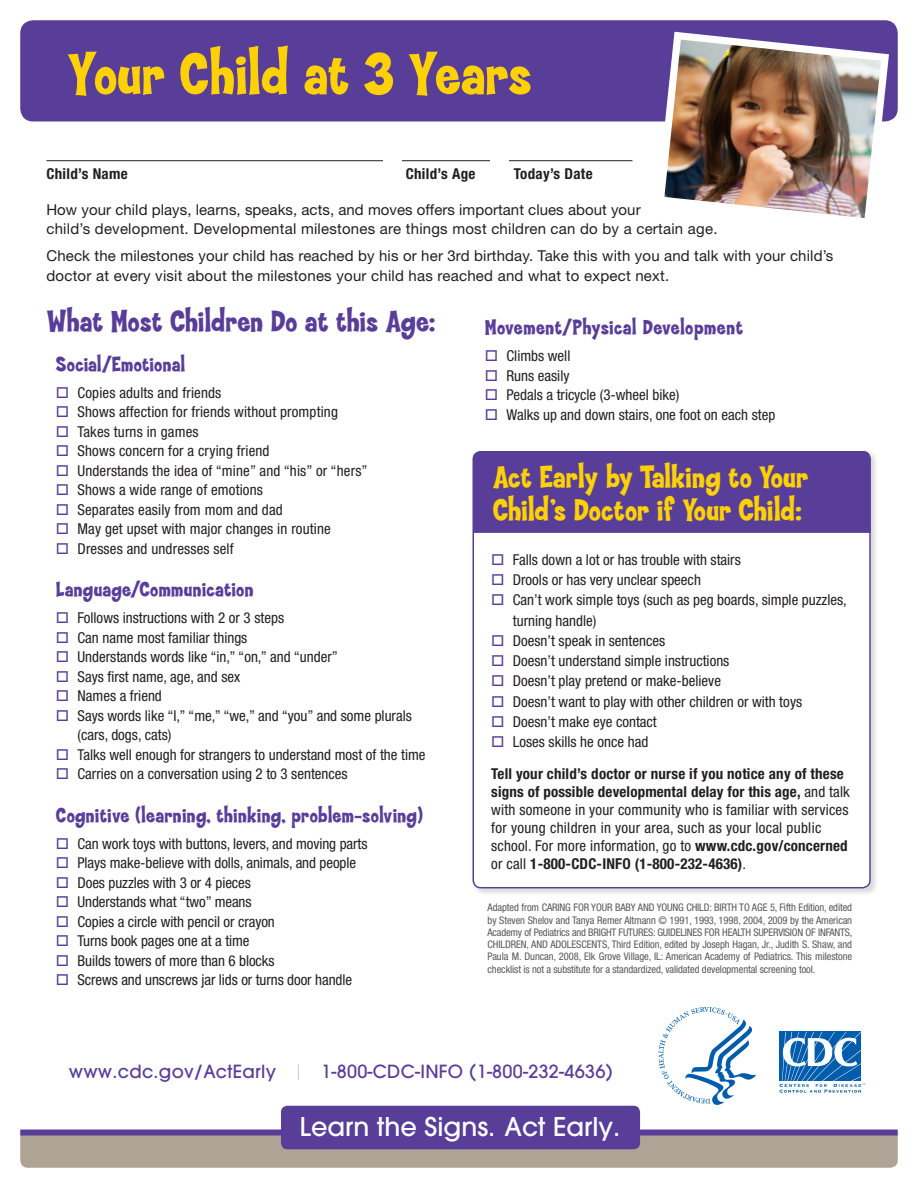
<style>
.page{position:relative;width:918px;height:1188px;background:#fff}
.page>*{position:absolute;margin:0;border:0;box-sizing:border-box;transform-origin:0 0}
.t1{font:800 61.5px "Coop";color:#fed105}
.t2{font:800 32.25px/32.2px "Coop";letter-spacing:-.005em;color:#fed105}
.t3{font:800 31.5px "Coop";color:#593e99}
.t4{font:500 25.65px "Avant Garde";color:#fff}
.t5{font:800 21.75px "Coop";letter-spacing:.015em;color:#593e99}
.t6{font:500 18px "Avant Garde";letter-spacing:.015em;color:#593e99}
.t7{font:condensed 15px/18px "Helvetica Neue";color:#231f20}
.t8{font:15px/19.5px "Helvetica Neue";letter-spacing:.01em;color:#231f20}
.t9{font:700 condensed 15px/31.5px "Helvetica Neue";letter-spacing:.015em;color:#231f20}
.t10{font:condensed 10.5px/12.1px "Helvetica Neue";letter-spacing:-.01em;color:#57585a;text-align:justify}
.s1{color:#593e99}
.s2{font-weight:400}
.s3{font-weight:700}
.s4{font-weight:200;color:#9c8dc3}
</style>
<div class="page">
<div style="left:20px;top:20px;width:878px;height:102px;background:#593e99;border-radius:13px"></div>
<hr style="left:46px;top:160px;width:586px;height:1px;background:#231f20">
<svg style="left:656px;top:32px;width:233px;height:90px"></svg>
<img style="left:664px;top:40px;width:217px;height:178px">
<div style="left:383px;top:155px;width:19px;height:13px;background:#fff"></div>
<div style="left:490px;top:155px;width:19px;height:12px;background:#fff"></div>
<div style="left:472px;top:450px;width:406px;height:446px;background:#231f20;opacity:.17"></div>
<div style="left:473px;top:451px;width:398px;height:437px;background:#fff;border-radius:8px"></div>
<div style="left:473px;top:451px;width:398px;height:82px;background:#593e99"></div>
<div style="left:473px;top:451px;width:398px;height:437px;border:2px solid #593e99;border-radius:8px"></div>
<svg style="left:779px;top:1031px;width:82px;height:1px"></svg>
<svg style="left:779px;top:1032px;width:86px;height:61px"></svg>
<svg style="left:658px;top:1007px;width:98px;height:98px"></svg>
<div style="left:20px;top:1136px;width:878px;height:32px;background:#ada496"></div>
<div style="left:20px;top:1130px;width:878px;height:6px;background:#593e99"></div>
<div style="left:281px;top:1106px;width:359px;height:43px;background:#593e99;border-radius:6px"></div>
<h1 class="t1" style="left:68px;top:41px;width:465px">Your Child at 3 Years</h1>
<p class="t9" style="left:46px;top:158px;width:83px">Child’s Name</p>
<p class="t9" style="left:406px;top:158px;width:71px">Child’s Age</p>
<p class="t9" style="left:514px;top:158px;width:80px">Today’s Date</p>
<p class="t8" style="left:46px;top:199px;width:596px">How your child plays, learns, speaks, acts, and moves offers important clues about your</p>
<p class="t8" style="left:46px;top:219px;width:673px">child’s development. Developmental milestones are things most children can do by a certain age.</p>
<p class="t8" style="left:46px;top:246px;width:789px">Check the milestones your child has reached by his or her 3rd birthday. Take this with you and talk with your child’s doctor at every visit about the milestones your child has reached and what to expect next.</p>
<p class="t3" style="left:47px;top:304px;width:390px">What Most Children Do at this Age:</p>
<p class="t5" style="left:56px;top:352px;width:131px">Social/Emotional</p>
<p class="t7" style="left:56px;top:383px;width:167px"><span class="s1">□</span> Copies adults and friends</p>
<p class="t7" style="left:56px;top:403px;width:284px"><span class="s1">□</span> Shows affection for friends without prompting</p>
<p class="t7" style="left:56px;top:422px;width:144px"><span class="s1">□</span> Takes turns in games</p>
<p class="t7" style="left:56px;top:442px;width:215px"><span class="s1">□</span> Shows concern for a crying friend</p>
<p class="t7" style="left:56px;top:461px;width:313px"><span class="s1">□</span> Understands the idea of “mine” and “his” or “hers”</p>
<p class="t7" style="left:56px;top:481px;width:209px"><span class="s1">□</span> Shows a wide range of emotions</p>
<p class="t7" style="left:56px;top:500px;width:228px"><span class="s1">□</span> Separates easily from mom and dad</p>
<p class="t7" style="left:56px;top:520px;width:276px"><span class="s1">□</span> May get upset with major changes in routine</p>
<p class="t7" style="left:56px;top:539px;width:179px"><span class="s1">□</span> Dresses and undresses self</p>
<p class="t5" style="left:56px;top:578px;width:199px">Language/Communication</p>
<p class="t7" style="left:56px;top:609px;width:230px"><span class="s1">□</span> Follows instructions with 2 or 3 steps</p>
<p class="t7" style="left:56px;top:628px;width:193px"><span class="s1">□</span> Can name most familiar things</p>
<p class="t7" style="left:56px;top:648px;width:283px"><span class="s1">□</span> Understands words like “in,” “on,” and “under”</p>
<p class="t7" style="left:56px;top:667px;width:186px"><span class="s1">□</span> Says first name, age, and sex</p>
<p class="t7" style="left:56px;top:687px;width:107px"><span class="s1">□</span> Names a friend</p>
<p class="t7" style="left:78px;top:706px;width:336px;line-height:19.5px;text-indent:-22px"><span class="s1">□</span> Says words like “I,” “me,” “we,” and “you” and some plurals (cars, dogs, cats)</p>
<p class="t7" style="left:56px;top:745px;width:371px"><span class="s1">□</span> Talks well enough for strangers to understand most of the time</p>
<p class="t7" style="left:56px;top:765px;width:293px"><span class="s1">□</span> Carries on a conversation using 2 to 3 sentences</p>
<p class="t5" style="left:56px;top:803px;width:368px">Cognitive (learning, thinking, problem-solving)</p>
<p class="t7" style="left:56px;top:834px;width:313px"><span class="s1">□</span> Can work toys with buttons, levers, and moving parts</p>
<p class="t7" style="left:56px;top:854px;width:302px"><span class="s1">□</span> Plays make-believe with dolls, animals, and people</p>
<p class="t7" style="left:56px;top:873px;width:197px"><span class="s1">□</span> Does puzzles with 3 or 4 pieces</p>
<p class="t7" style="left:56px;top:893px;width:197px"><span class="s1">□</span> Understands what “two” means</p>
<p class="t7" style="left:56px;top:912px;width:221px"><span class="s1">□</span> Copies a circle with pencil or crayon</p>
<p class="t7" style="left:56px;top:932px;width:195px"><span class="s1">□</span> Turns book pages one at a time</p>
<p class="t7" style="left:56px;top:951px;width:220px"><span class="s1">□</span> Builds towers of more than 6 blocks</p>
<p class="t7" style="left:56px;top:971px;width:298px"><span class="s1">□</span> Screws and unscrews jar lids or turns door handle</p>
<p class="t5" style="left:485px;top:316px;width:260px">Movement/Physical Development</p>
<p class="t7" style="left:485px;top:347px;width:87px"><span class="s1">□</span> Climbs well</p>
<p class="t7" style="left:485px;top:366px;width:86px"><span class="s1">□</span> Runs easily</p>
<p class="t7" style="left:485px;top:386px;width:196px"><span class="s1">□</span> Pedals a tricycle (3-wheel bike)</p>
<p class="t7" style="left:485px;top:405px;width:292px"><span class="s1">□</span> Walks up and down stairs, one foot on each step</p>
<p class="t2" style="left:493px;top:462px;width:317px">Act Early by Talking to Your<br>Child’s Doctor if Your Child:</p>
<p class="t7" style="left:491px;top:550px;width:251px"><span class="s1">□</span> Falls down a lot or has trouble with stairs</p>
<p class="t7" style="left:491px;top:571px;width:211px"><span class="s1">□</span> Drools or has very unclear speech</p>
<p class="t7" style="left:513px;top:590px;width:336px;line-height:20.2px;text-indent:-22px"><span class="s1">□</span> Can’t work simple toys (such as peg boards, simple puzzles, turning handle)</p>
<p class="t7" style="left:491px;top:631px;width:175px"><span class="s1">□</span> Doesn’t speak in sentences</p>
<p class="t7" style="left:491px;top:652px;width:240px"><span class="s1">□</span> Doesn’t understand simple instructions</p>
<p class="t7" style="left:491px;top:672px;width:231px"><span class="s1">□</span> Doesn’t play pretend or make-believe</p>
<p class="t7" style="left:491px;top:692px;width:312px"><span class="s1">□</span> Doesn’t want to play with other children or with toys</p>
<p class="t7" style="left:491px;top:712px;width:167px"><span class="s1">□</span> Doesn’t make eye contact</p>
<p class="t9" style="left:491px;top:726px;width:354px"><span class="s1">□</span> <span class="s2">Loses skills he once had<br></span>Tell your child’s doctor or nurse if you notice any of these</p>
<p class="t7" style="left:491px;top:782px;width:360px"><span class="s3">signs of possible developmental delay for this age,</span> and talk with someone in your community who is familiar with services for young children in your area, such as your local public school. For more information, go to <span class="s3">www.cdc.gov/concerned </span>or call <span class="s3">1-800-CDC-INFO (1-800-232-4636)</span>.</p>
<p class="t10" style="left:488px;top:902px;width:366px">Adapted from CARING FOR YOUR BABY AND YOUNG CHILD: BIRTH TO AGE 5, Fifth Edition, edited by Steven Shelov and Tanya Remer Altmann © 1991, 1993, 1998, 2004, 2009 by the American Academy of Pediatrics and BRIGHT FUTURES: GUIDELINES FOR HEALTH SUPERVISION OF INFANTS, CHILDREN, AND ADOLESCENTS, Third Edition, edited by Joseph Hagan, Jr., Judith S. Shaw, and Paula M. Duncan, 2008, Elk Grove Village, IL: American Academy of Pediatrics. This milestone checklist is not a substitute for a standardized, validated developmental screening tool.</p>
<p class="t6" style="left:69px;top:1061px;width:546px">www.cdc.gov/ActEarly <span class="s4">|</span> 1-800-CDC-INFO (1-800-232-4636)</p>
<p class="t4" style="left:300px;top:1111px;width:322px">Learn the Signs. Act Early.</p>
</div>
